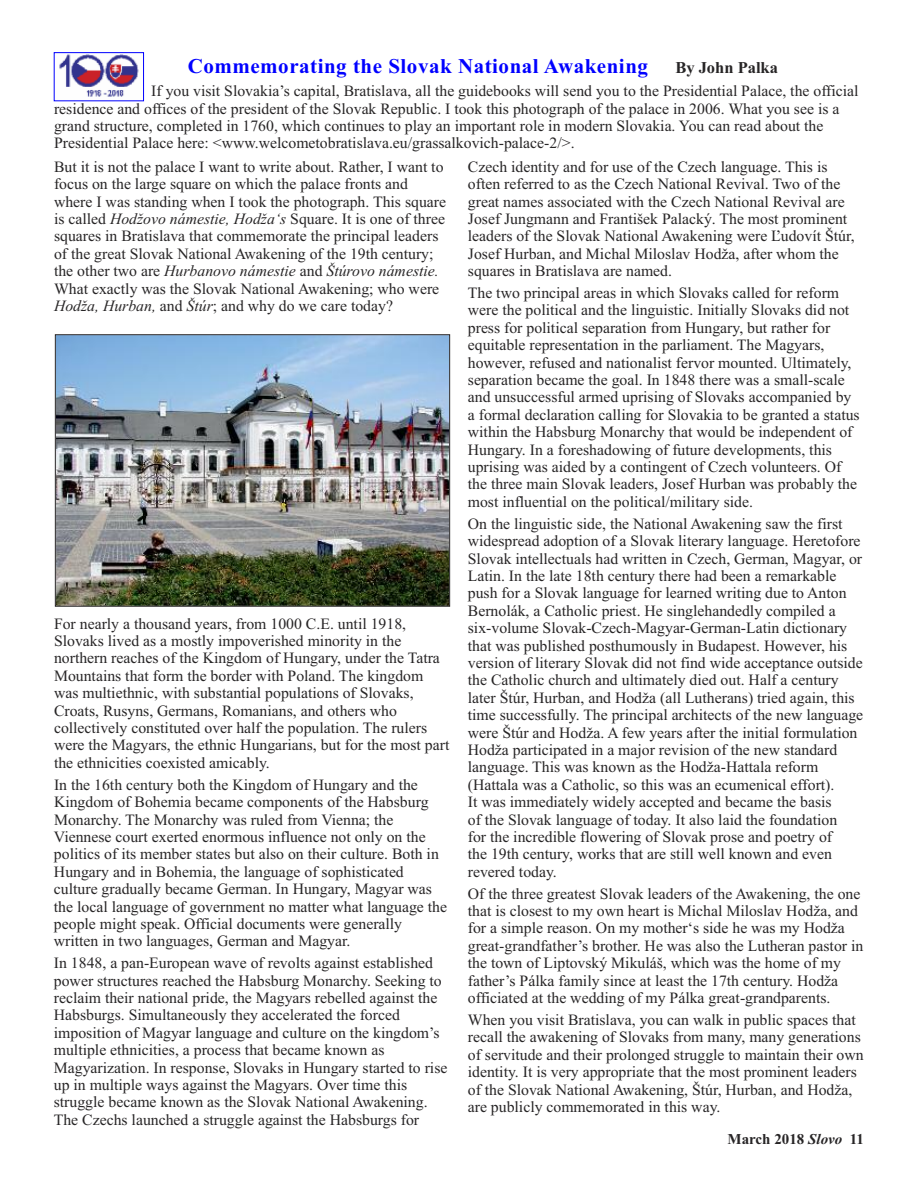
<style>
.page{position:relative;width:918px;height:1188px;background:#fff}
.page>*{position:absolute;margin:0;border:0;box-sizing:border-box;transform-origin:0 0}
.t1{font:700 21px "Times New Roman";letter-spacing:.025em;color:#00f}
.t2{font:700 16.5px "Times New Roman";color:#272526}
.t3{font:15.75px/17.4px "Times New Roman";color:#272526}
.t4{font:700 15px "Times New Roman";color:#272526}
.s1{font-style:italic}
</style>
<div class="page">
<img style="left:57px;top:336px;width:391px;height:269px">
<div style="left:55px;top:334px;width:395px;height:273px;border:1px solid #272526"></div>
<img style="left:59px;top:54px;width:80px;height:43px">
<div style="left:54px;top:52px;width:90px;height:49px;border:1px solid #00f"></div>
<h1 class="t1" style="left:188px;top:53px;width:462px">Commemorating the Slovak National Awakening</h1>
<p class="t2" style="left:675px;top:57px;width:104px">By John Palka</p>
<p class="t3" style="left:54px;top:82px;width:806px;text-indent:97px">If you visit Slovakia’s capital, Bratislava, all the guidebooks will send you to the Presidential Palace, the official residence and offices of the president of the Slovak Republic. I took this photograph of the palace in 2006. What you see is a grand structure, completed in 1760, which continues to play an important role in modern Slovakia. You can read about the Presidential Palace here: &lt;www.welcometobratislava.eu/grassalkovich-palace-2/&gt;.</p>
<p class="t3" style="left:54px;top:158px;width:394px">But it is not the palace I want to write about. Rather, I want to focus on the large square on which the palace fronts and where I was standing when I took the photograph. This square is called <span class="s1">Hodžovo námestie, Hodža‘s</span> Square. It is one of three squares in Bratislava that commemorate the principal leaders of the great Slovak National Awakening of the 19th century; the other two are <span class="s1">Hurbanovo námestie</span> and <span class="s1">Štúrovo námestie.<br></span>What exactly was the Slovak National Awakening; who were <span class="s1">Hodža, Hurban,</span> and <span class="s1">Štúr</span>; and why do we care today?</p>
<p class="t3" style="left:468px;top:158px;width:388px">Czech identity and for use of the Czech language. This is often referred to as the Czech National Revival. Two of the great names associated with the Czech National Revival are Josef Jungmann and František Palacký. The most prominent leaders of the Slovak National Awakening were Ľudovít Štúr, Josef Hurban, and Michal Miloslav Hodža, after whom the squares in Bratislava are named.</p>
<p class="t3" style="left:468px;top:284px;width:393px">The two principal areas in which Slovaks called for reform were the political and the linguistic. Initially Slovaks did not press for political separation from Hungary, but rather for equitable representation in the parliament. The Magyars, however, refused and nationalist fervor mounted. Ultimately, separation became the goal. In 1848 there was a small-scale and unsuccessful armed uprising of Slovaks accompanied by a formal declaration calling for Slovakia to be granted a status within the Habsburg Monarchy that would be independent of Hungary. In a foreshadowing of future developments, this uprising was aided by a contingent of Czech volunteers. Of the three main Slovak leaders, Josef Hurban was probably the most influential on the political/military side.</p>
<p class="t3" style="left:468px;top:515px;width:397px">On the linguistic side, the National Awakening saw the first widespread adoption of a Slovak literary language. Heretofore Slovak intellectuals had written in Czech, German, Magyar, or Latin. In the late 18th century there had been a remarkable push for a Slovak language for learned writing due to Anton Bernolák, a Catholic priest. He singlehandedly compiled a six-volume Slovak-Czech-Magyar-German-Latin dictionary that was published posthumously in Budapest. However, his version of literary Slovak did not find wide acceptance outside the Catholic church and ultimately died out. Half a century later Štúr, Hurban, and Hodža (all Lutherans) tried again, this time successfully. The principal architects of the new language were Štúr and Hodža. A few years after the initial formulation Hodža participated in a major revision of the new standard language. This was known as the Hodža-Hattala reform (Hattala was a Catholic, so this was an ecumenical effort).<br>It was immediately widely accepted and became the basis<br>of the Slovak language of today. It also laid the foundation<br>for the incredible flowering of Slovak prose and poetry of<br>the 19th century, works that are still well known and even revered today.</p>
<p class="t3" style="left:468px;top:885px;width:397px">Of the three greatest Slovak leaders of the Awakening, the one that is closest to my own heart is Michal Miloslav Hodža, and for a simple reason. On my mother‘s side he was my Hodža great-grandfather’s brother. He was also the Lutheran pastor in the town of Liptovský Mikuláš, which was the home of my father’s Pálka family since at least the 17th century. Hodža officiated at the wedding of my Pálka great-grandparents.</p>
<p class="t3" style="left:468px;top:1011px;width:397px">When you visit Bratislava, you can walk in public spaces that recall the awakening of Slovaks from many, many generations of servitude and their prolonged struggle to maintain their own identity. It is very appropriate that the most prominent leaders of the Slovak National Awakening, Štúr, Hurban, and Hodža, are publicly commemorated in this way.</p>
<p class="t3" style="left:54px;top:614px;width:397px">For nearly a thousand years, from 1000 C.E. until 1918, Slovaks lived as a mostly impoverished minority in the northern reaches of the Kingdom of Hungary, under the Tatra Mountains that form the border with Poland. The kingdom was multiethnic, with substantial populations of Slovaks, Croats, Rusyns, Germans, Romanians, and others who collectively constituted over half the population. The rulers were the Magyars, the ethnic Hungarians, but for the most part the ethnicities coexisted amicably.</p>
<p class="t3" style="left:54px;top:776px;width:395px">In the 16th century both the Kingdom of Hungary and the Kingdom of Bohemia became components of the Habsburg Monarchy. The Monarchy was ruled from Vienna; the Viennese court exerted enormous influence not only on the politics of its member states but also on their culture. Both in Hungary and in Bohemia, the language of sophisticated culture gradually became German. In Hungary, Magyar was the local language of government no matter what language the people might speak. Official documents were generally written in two languages, German and Magyar.</p>
<p class="t3" style="left:54px;top:954px;width:395px">In 1848, a pan-European wave of revolts against established power structures reached the Habsburg Monarchy. Seeking to reclaim their national pride, the Magyars rebelled against the Habsburgs. Simultaneously they accelerated the forced imposition of Magyar language and culture on the kingdom’s multiple ethnicities, a process that became known as Magyarization. In response, Slovaks in Hungary started to rise up in multiple ways against the Magyars. Over time this struggle became known as the Slovak National Awakening.<br>The Czechs launched a struggle against the Habsburgs for</p>
<p class="t4" style="left:728px;top:1130px;width:138px">March 2018 <span class="s1">Slovo</span> 11</p>
</div>
